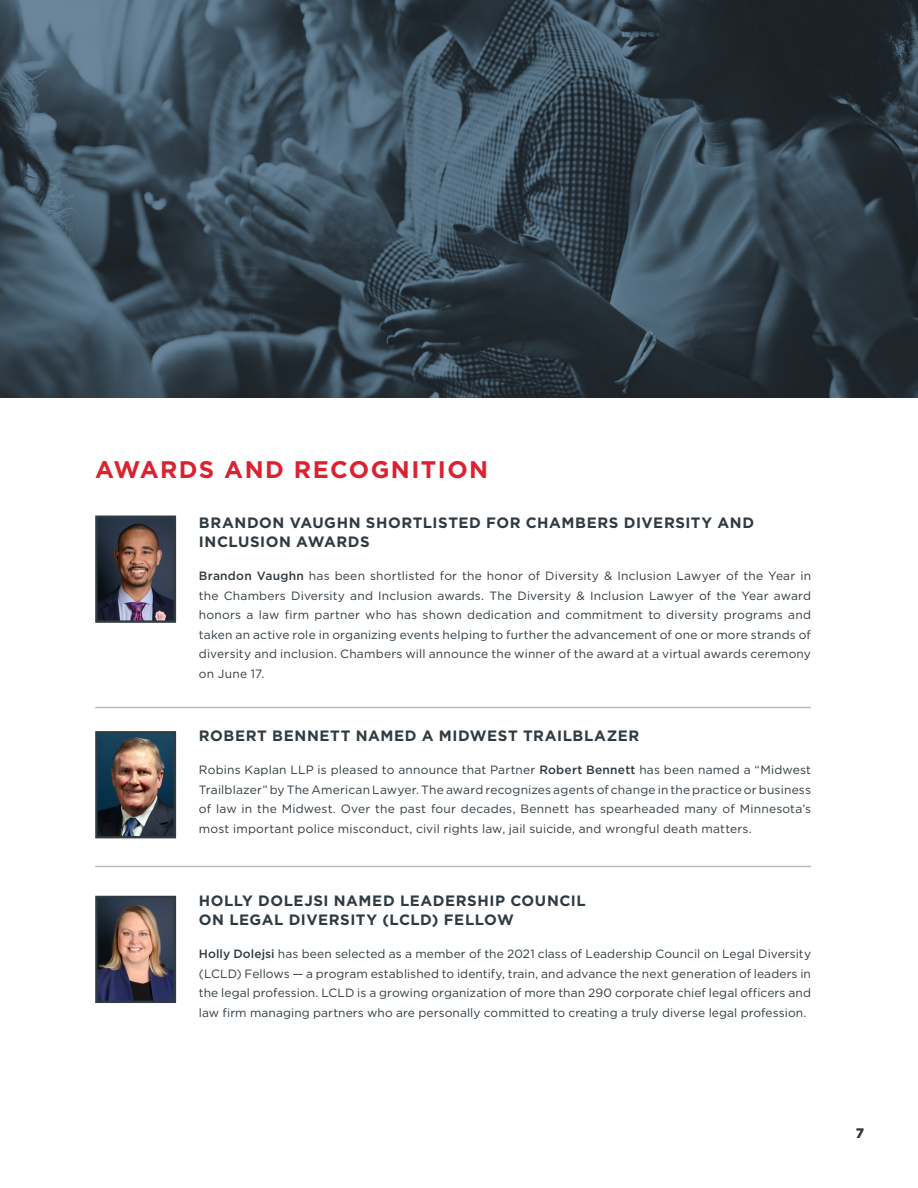
<style>
.page{position:relative;width:918px;height:1188px;background:#fff}
.page>*{position:absolute;margin:0;border:0;box-sizing:border-box;transform-origin:0 0}
.t1{font:700 24px "Gotham";letter-spacing:.06em;color:#db2230}
.Spotlight-Section_He{font:700 15px/19.5px "Gotham";letter-spacing:.035em;color:#2f3b41}
.t2{font:700 13.5px "Gotham";color:#2f3b41}
.Spotlight-Body{font:12px/19.5px "Gotham";letter-spacing:.01em;color:#2f3b41;text-align:justify}
.s1{font-weight:500}
</style>
<div class="page">
<img style="left:95px;top:515px;width:82px;height:108px">
<hr style="left:95px;top:707px;width:716px;height:1px;background:#bbbaba">
<hr style="left:95px;top:866px;width:716px;height:1px;background:#bbbaba">
<img style="left:95px;top:731px;width:82px;height:108px">
<img style="left:95px;top:895px;width:82px;height:108px">
<img style="left:0;top:0;width:918px;height:398px">
<p class="t1" style="left:95px;top:453px;width:394px">AWARDS AND RECOGNITION</p>
<p class="Spotlight-Section_He" style="left:199px;top:512px;width:557px">BRANDON VAUGHN SHORTLISTED FOR CHAMBERS DIVERSITY AND<br>INCLUSION AWARDS</p>
<p class="Spotlight-Body" style="left:199px;top:566px;width:614px"><span class="s1">Brandon Vaughn</span> has been shortlisted for the honor of Diversity &amp; Inclusion Lawyer of the Year in the Chambers Diversity and Inclusion awards. The Diversity &amp; Inclusion Lawyer of the Year award honors a law firm partner who has shown dedication and commitment to diversity programs and taken an active role in organizing events helping to further the advancement of one or more strands of diversity and inclusion. Chambers will announce the winner of the award at a virtual awards ceremony on June 17.</p>
<p class="Spotlight-Section_He" style="left:199px;top:726px;width:442px">ROBERT BENNETT NAMED A MIDWEST TRAILBLAZER</p>
<p class="Spotlight-Body" style="left:199px;top:760px;width:614px">Robins Kaplan LLP is pleased to announce that Partner <span class="s1">Robert Bennett</span> has been named a “Midwest Trailblazer” by The American Lawyer. The award recognizes agents of change in the practice or business of law in the Midwest. Over the past four decades, Bennett has spearheaded many of Minnesota’s most important police misconduct, civil rights law, jail suicide, and wrongful death matters.</p>
<p class="Spotlight-Section_He" style="left:199px;top:890px;width:388px">HOLLY DOLEJSI NAMED LEADERSHIP COUNCIL<br>ON LEGAL DIVERSITY (LCLD) FELLOW</p>
<p class="Spotlight-Body" style="left:199px;top:944px;width:614px"><span class="s1">Holly Dolejsi</span> has been selected as a member of the 2021 class of Leadership Council on Legal Diversity (LCLD) Fellows — a program established to identify, train, and advance the next generation of leaders in the legal profession. LCLD is a growing organization of more than 290 corporate chief legal officers and law firm managing partners who are personally committed to creating a truly diverse legal profession.</p>
<p class="t2" style="left:856px;top:1124px;width:10px">7</p>
</div>
